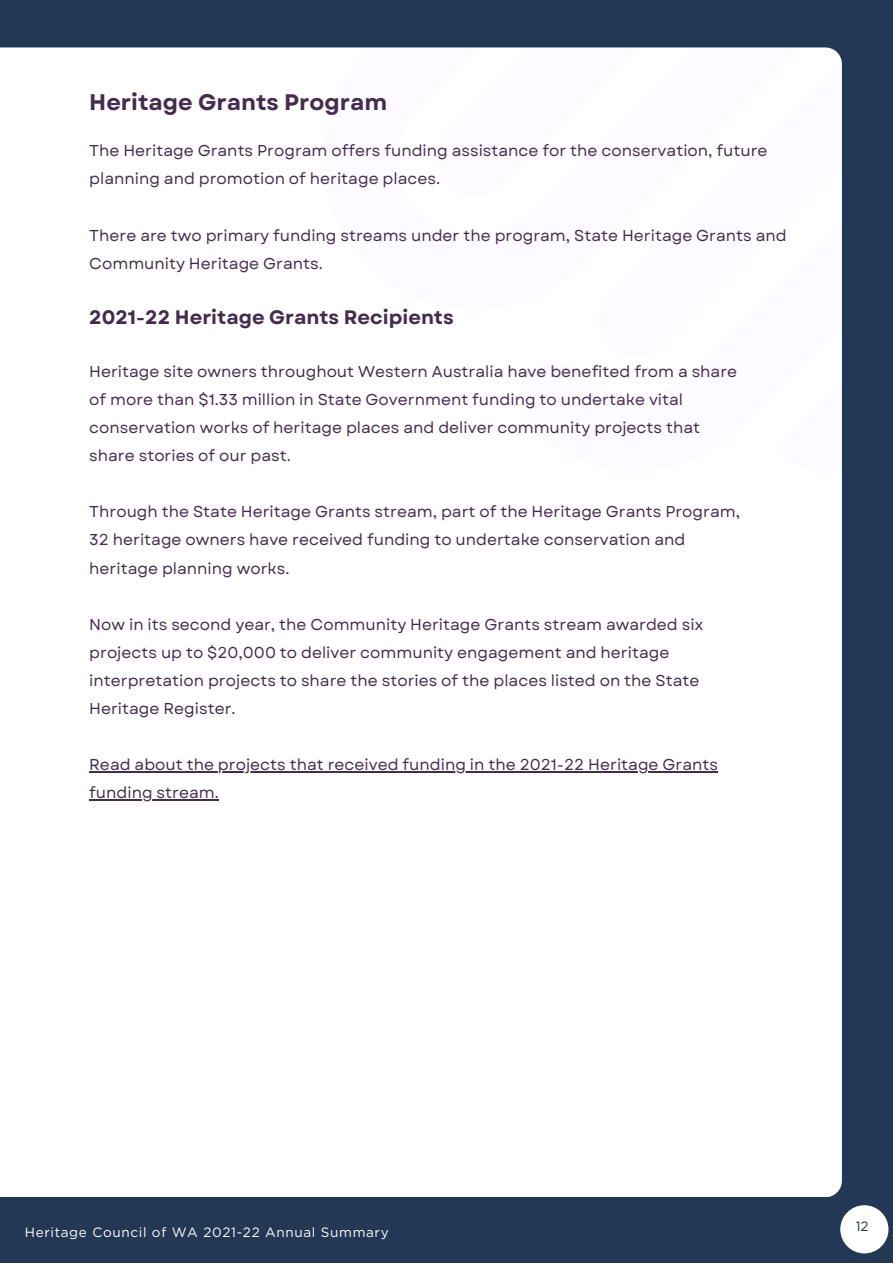
<style>
.page{position:relative;width:893px;height:1264px;background:#fff}
.page>*{position:absolute;margin:0;border:0;box-sizing:border-box;transform-origin:0 0}
.t1{font:700 22.5px "Garet";color:#452b4e}
.t2{font:700 19.5px "Garet";color:#452b4e}
.t3{font:15.75px/28px "Garet";color:#452b4e}
.t4{font:13.5px "Gotham";letter-spacing:.05em;color:#fff}
.t5{font:13.5px "Gotham";color:#243042}
</style>
<div class="page">
<div style="left:0;top:0;width:892px;height:1262px;background:#223854"></div>
<div style="left:0;top:47px;width:841px;height:1149px;background:#fff"></div>
<div style="left:322px;top:49px;width:518px;height:424px;background:#fdfbff"></div>
<hr style="left:89px;top:771px;width:629px;height:1px;background:#452b4e">
<hr style="left:89px;top:799px;width:130px;height:1px;background:#452b4e">
<div style="left:840px;top:1205px;width:48px;height:48px;background:#fff;border-radius:50%"></div>
<p class="t1" style="left:89px;top:85px;width:299px">Heritage Grants Program</p>
<p class="t3" style="left:89px;top:137px;width:679px">The Heritage Grants Program offers funding assistance for the conservation, future planning and promotion of heritage places.</p>
<p class="t3" style="left:89px;top:221px;width:699px">There are two primary funding streams under the program, State Heritage Grants and<br>Community Heritage Grants.</p>
<p class="t2" style="left:89px;top:303px;width:366px">2021-22 Heritage Grants Recipients</p>
<p class="t3" style="left:89px;top:357px;width:649px">Heritage site owners throughout Western Australia have benefited from a share of more than $1.33 million in State Government funding to undertake vital conservation works of heritage places and deliver community projects that share stories of our past.</p>
<p class="t3" style="left:89px;top:498px;width:652px">Through the State Heritage Grants stream, part of the Heritage Grants Program,<br>32 heritage owners have received funding to undertake conservation and heritage planning works.</p>
<p class="t3" style="left:89px;top:610px;width:616px">Now in its second year, the Community Heritage Grants stream awarded six projects up to $20,000 to deliver community engagement and heritage interpretation projects to share the stories of the places listed on the State Heritage Register.</p>
<p class="t3" style="left:89px;top:751px;width:630px">Read about the projects that received funding in the 2021-22 Heritage Grants funding stream.</p>
<p class="t4" style="left:25px;top:1223px;width:365px">Heritage Council of WA 2021-22 Annual Summary</p>
<p class="t5" style="left:855px;top:1217px;width:14px">12</p>
</div>
